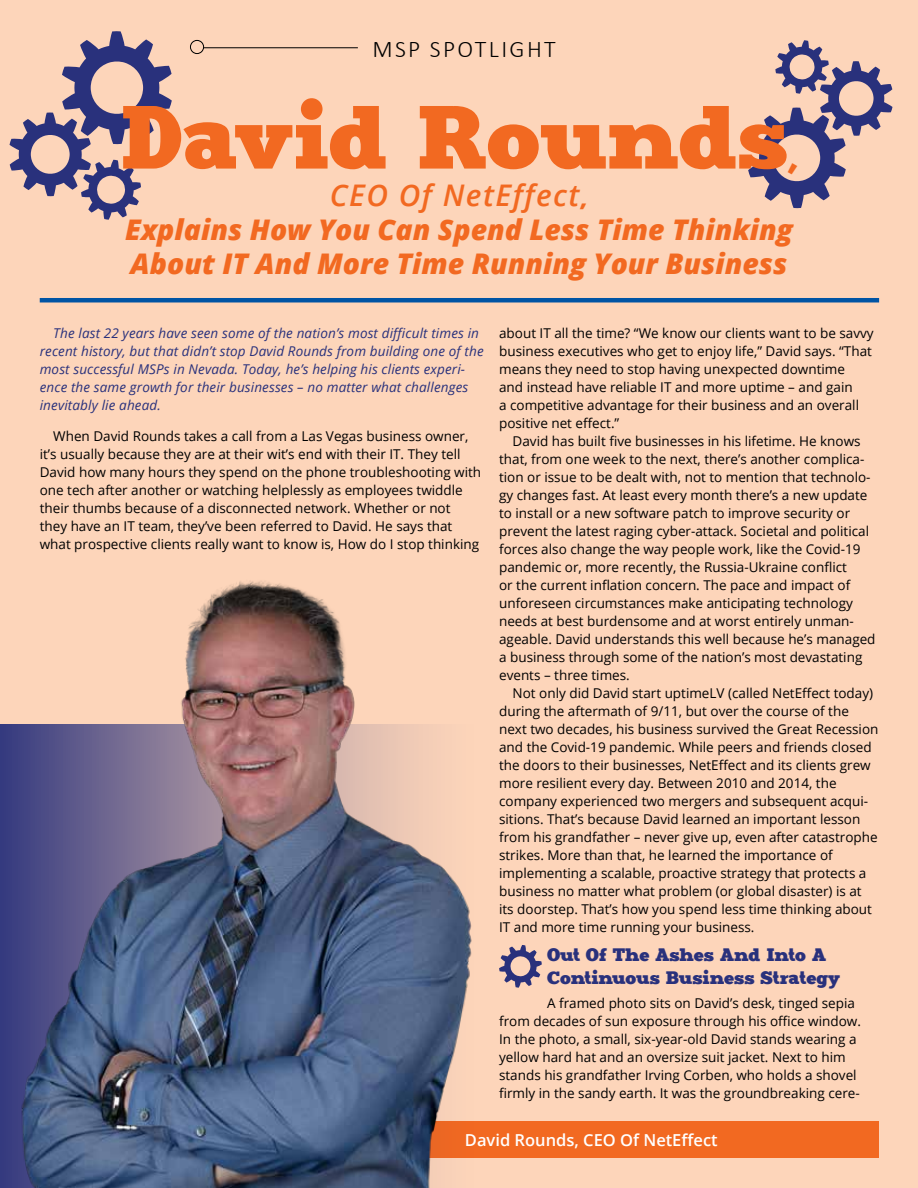
<style>
.page{position:relative;width:918px;height:1188px;background:#fdd5ba}
.page>*{position:absolute;margin:0;border:0;box-sizing:border-box;transform-origin:0 0}
.t1{font:89.4px "Merit";color:#f26921}
.t2{font:31.2px "Merit";color:#f26921}
.t3{font:italic 600 29.85px "Open Sans";letter-spacing:.05em;color:#f26921}
.t4{font:italic 800 28.5px/34.2px "Open Sans";color:#f26921}
.t5{font:300 24px "Calibri";letter-spacing:.1em;color:#000}
.t6{font:18px/22.5px "Merit";color:#29317c}
.t7{font:600 16.5px "Open Sans";color:#fff}
.t8{font:13.5px/18px "Open Sans";color:#000}
.t9{font:italic 13.5px/18px "Open Sans";letter-spacing:.01em;color:#29317c}
.s1{font-weight:800;font-size:23.1px}
</style>
<div class="page">
<div style="left:190px;top:40px;width:14px;height:14px;border:1px solid #000;border-radius:50%"></div>
<hr style="left:203px;top:47px;width:155px;height:1px;background:#000">
<svg style="left:10px;top:31px;width:162px;height:189px"></svg>
<svg style="left:748px;top:40px;width:145px;height:168px"></svg>
<div style="left:415px;top:1121px;width:464px;height:37px;background:#f26921"></div>
<img style="left:0;top:581px;width:472px;height:607px">
<svg style="left:499px;top:945px;width:43px;height:43px"></svg>
<hr style="left:40px;top:298px;width:839px;height:4px;background:#0054a4">
<h3 class="t5" style="left:372px;top:34px;width:185px">MSP SPOTLIGHT</h3>
<h1 class="t1" style="left:120px;top:87px;width:669px">David Rounds</h1>
<h2 class="t2" style="left:788px;top:140px;width:11px">,</h2>
<h3 class="t3" style="left:330px;top:175px;width:260px">CEO Of NetEffect<span class="s1">,</span></h3>
<h3 class="t4" style="left:125px;top:211px;width:669px">Explains How You Can Spend Less Time Thinking<br>About IT And More Time Running Your Business</h3>
<p class="t9" style="left:40px;top:324px;width:445px;text-indent:14px">The last 22 years have seen some of the nation’s most difficult times in recent history, but that didn’t stop David Rounds from building one of the most successful MSPs in Nevada. Today, he’s helping his clients experi&shy;ence the same growth for their businesses – no matter what challenges inevitably lie ahead.</p>
<p class="t8" style="left:40px;top:427px;width:443px;text-indent:14px">When David Rounds takes a call from a Las Vegas business owner, it’s usually because they are at their wit’s end with their IT. They tell David how many hours they spend on the phone troubleshooting with one tech after another or watching helplessly as employees twiddle their thumbs because of a disconnected network. Whether or not they have an IT team, they’ve been referred to David. He says that what prospective clients really want to know is, How do I stop thinking</p>
<p class="t8" style="left:499px;top:324px;width:376px">about IT all the time? “We know our clients want to be savvy business executives who get to enjoy life,” David says. “That means they need to stop having unexpected downtime<br>and instead have reliable IT and more uptime – and gain<br>a competitive advantage for their business and an overall positive net effect.”</p>
<p class="t8" style="left:499px;top:432px;width:378px;text-indent:14px">David has built five businesses in his lifetime. He knows that, from one week to the next, there’s another complica&shy;tion or issue to be dealt with, not to mention that technolo&shy;gy changes fast. At least every month there’s a new update to install or a new software patch to improve security or prevent the latest raging cyber-attack. Societal and political forces also change the way people work, like the Covid-19 pandemic or, more recently, the Russia-Ukraine conflict<br>or the current inflation concern. The pace and impact of unforeseen circumstances make anticipating technology needs at best burdensome and at worst entirely unman&shy;ageable. David understands this well because he’s managed a business through some of the nation’s most devastating events – three times.</p>
<p class="t8" style="left:499px;top:684px;width:381px;text-indent:14px">Not only did David start uptimeLV (called NetEffect today) during the aftermath of 9/11, but over the course of the next two decades, his business survived the Great Recession and the Covid-19 pandemic. While peers and friends closed the doors to their businesses, NetEffect and its clients grew more resilient every day. Between 2010 and 2014, the company experienced two mergers and subsequent acqui&shy;sitions. That’s because David learned an important lesson from his grandfather – never give up, even after catastrophe strikes. More than that, he learned the importance of implementing a scalable, proactive strategy that protects a business no matter what problem (or global disaster) is at its doorstep. That’s how you spend less time thinking about IT and more time running your business.</p>
<h3 class="t6" style="left:547px;top:944px;width:295px">Out Of The Ashes And Into A<br>Continuous Business Strategy</h3>
<p class="t8" style="left:499px;top:994px;width:363px;text-indent:48px">A framed photo sits on David’s desk, tinged sepia from decades of sun exposure through his office window.<br>In the photo, a small, six-year-old David stands wearing a yellow hard hat and an oversize suit jacket. Next to him stands his grandfather Irving Corben, who holds a shovel firmly in the sandy earth. It was the groundbreaking cere-</p>
<p class="t7" style="left:465px;top:1128px;width:254px">David Rounds, CEO Of NetEffect</p>
</div>
